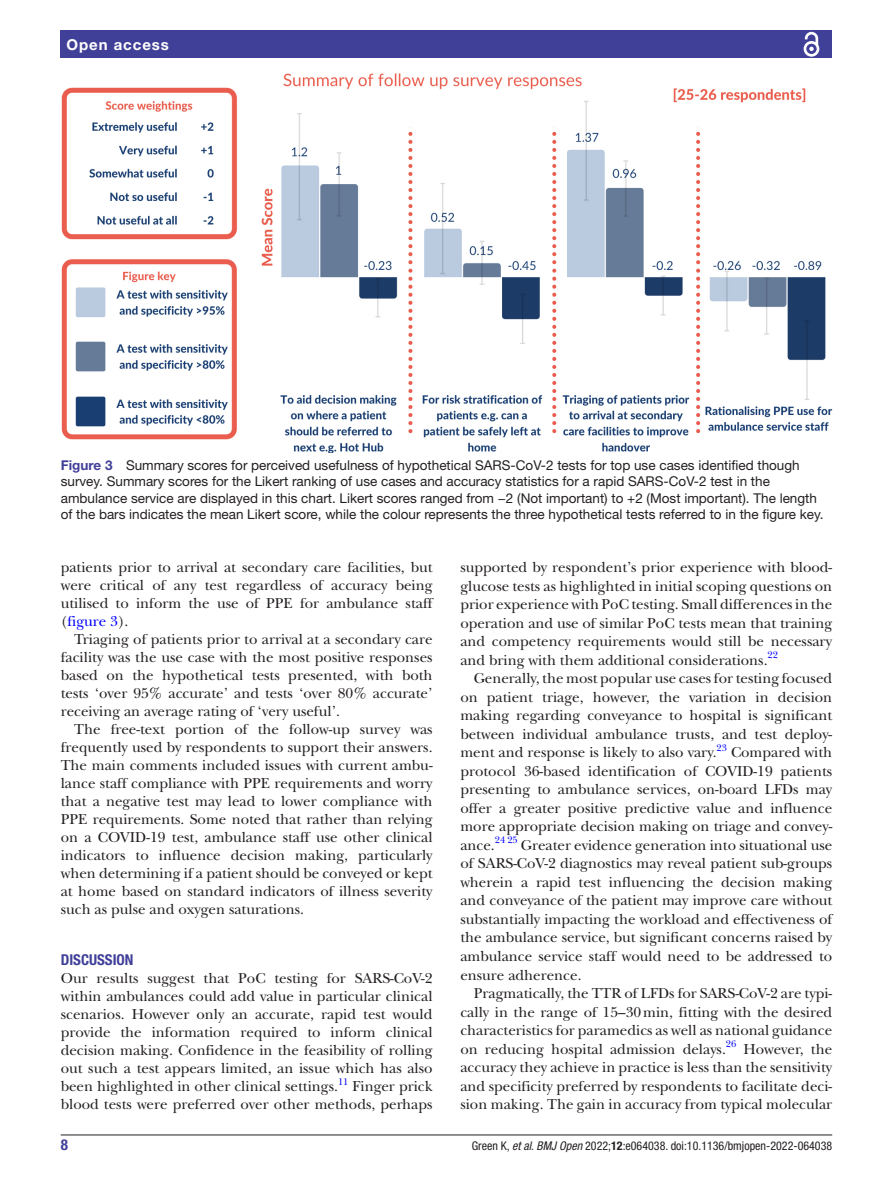
<style>
.page{position:relative;width:893px;height:1191px;background:#fff}
.page>*{position:absolute;margin:0;border:0;box-sizing:border-box;transform-origin:0 0}
.t1{font:15px/18.5px "New Baskerville";color:#231f20;text-align:justify}
.t2{font:700 condensed 15px "Helvetica Neue LT Std";color:#414099}
.t3{font:700 15px "Helvetica Neue LT Std";letter-spacing:.065em;color:#fff}
.t4{font:13.5px/16.2px "Helvetica Neue LT Std";color:#231f20}
.t5{font:condensed 12px "Helvetica Neue LT Std";color:#231f20}
.t6{font:9.9px "New Baskerville";color:#00f}
.s1{font-weight:700;color:#414099}
.s2{color:#00f}
.s3{font-style:italic}
.s4{font-weight:700}
</style>
<div class="page">
<hr style="left:61px;top:1134px;width:771px;height:1px;background:#231f20">
<div style="left:61px;top:31px;width:771px;height:27px;background:#414099"></div>
<svg style="left:803px;top:31px;width:17px;height:26px"></svg>
<img style="left:61px;top:73px;width:771px;height:379px">
<p class="t3" style="left:66px;top:35px;width:104px">Open access</p>
<p class="t4" style="left:61px;top:457px;width:764px"><span class="s1">Figure 3</span> Summary scores for perceived usefulness of hypothetical SARS-CoV-2 tests for top use cases identified though survey. Summary scores for the Likert ranking of use cases and accuracy statistics for a rapid SARS-CoV-2 test in the ambulance service are displayed in this chart. Likert scores ranged from −2 (Not important) to +2 (Most important). The length of the bars indicates the mean Likert score, while the colour represents the three hypothetical tests referred to in the figure key.</p>
<p class="t1" style="left:61px;top:558px;width:373px;line-height:18px">patients prior to arrival at secondary care facilities, but were critical of any test regardless of accuracy being utilised to inform the use of PPE for ambulance staff (<span class="s2">figure 3</span>).</p>
<p class="t1" style="left:61px;top:630px;width:373px;line-height:18px;text-indent:14px">Triaging of patients prior to arrival at a secondary care facility was the use case with the most positive responses based on the hypothetical tests presented, with both tests ‘over 95% accurate’ and tests ‘over 80% accurate’ receiving an average rating of ‘very useful’.</p>
<p class="t1" style="left:61px;top:720px;width:373px;line-height:18px;text-indent:14px">The free-text portion of the follow-up survey was frequently used by respondents to support their answers.<br>The main comments included issues with current ambu&shy;lance staff compliance with PPE requirements and worry that a negative test may lead to lower compliance with PPE requirements. Some noted that rather than relying on a COVID-19 test, ambulance staff use other clinical indicators to influence decision making, particularly when determining if a patient should be conveyed or kept at home based on standard indicators of illness severity such as pulse and oxygen saturations.</p>
<p class="t2" style="left:61px;top:951px;width:74px">DISCUSSION</p>
<p class="t1" style="left:61px;top:969px;width:373px;line-height:18px">Our results suggest that PoC testing for SARS-CoV-2 within ambulances could add value in particular clinical scenarios. However only an accurate, rapid test would provide the information required to inform clinical decision making. Confidence in the feasibility of rolling out such a test appears limited, an issue which has also been highlighted in other clinical settings.</p>
<p class="t6" style="left:338px;top:1075px;width:12px">11</p>
<p class="t1" style="left:61px;top:1077px;width:373px;line-height:18px;text-align:right">Finger prick<br>blood tests were preferred over other methods, perhaps</p>
<p class="t1" style="left:460px;top:558px;width:373px">supported by respondent’s prior experience with blood&shy;glucose tests as highlighted in initial scoping questions on prior experience with PoC testing. Small differences in the operation and use of similar PoC tests mean that training and competency requirements would still be necessary and bring with them additional considerations.</p>
<p class="t6" style="left:768px;top:649px;width:12px">22</p>
<p class="t1" style="left:460px;top:669px;width:373px;text-indent:14px">Generally, the most popular use cases for testing focused on patient triage, however, the variation in decision making regarding conveyance to hospital is significant between individual ambulance trusts, and test deploy&shy;ment and response is likely to also vary.</p>
<p class="t6" style="left:717px;top:741px;width:12px">23</p>
<p class="t1" style="left:460px;top:743px;width:373px;text-indent:271px">Compared with protocol 36-based identification of COVID-19 patients presenting to ambulance services, on-board LFDs may offer a greater positive predictive value and influence more appropriate decision making on triage and convey&shy;ance.</p>
<p class="t6" style="left:495px;top:834px;width:24px">24 25</p>
<p class="t1" style="left:460px;top:836px;width:373px;text-indent:61px">Greater evidence generation into situational use of SARS-CoV-2 diagnostics may reveal patient sub-groups wherein a rapid test influencing the decision making and conveyance of the patient may improve care without substantially impacting the workload and effectiveness of the ambulance service, but significant concerns raised by ambulance service staff would need to be addressed to ensure adherence.</p>
<p class="t1" style="left:460px;top:984px;width:373px;text-indent:14px">Pragmatically, the TTR of LFDs for SARS-CoV-2 are typi&shy;cally in the range of 15–30min, fitting with the desired characteristics for paramedics as well as national guidance on reducing hospital admission delays.</p>
<p class="t6" style="left:726px;top:1037px;width:12px">26</p>
<p class="t1" style="left:460px;top:1039px;width:373px;text-indent:283px">However, the accuracy they achieve in practice is less than the sensitivity and specificity preferred by respondents to facilitate deci&shy;sion making. The gain in accuracy from typical molecular</p>
<p class="t2" style="left:61px;top:1135px;width:9px">8</p>
<p class="t5" style="left:472px;top:1138px;width:362px">Green K, <span class="s3">et al</span>. <span class="s3">BMJ Open</span> 2022;<span class="s4">12</span>:e064038. doi:10.1136/bmjopen-2022-064038</p>
</div>
